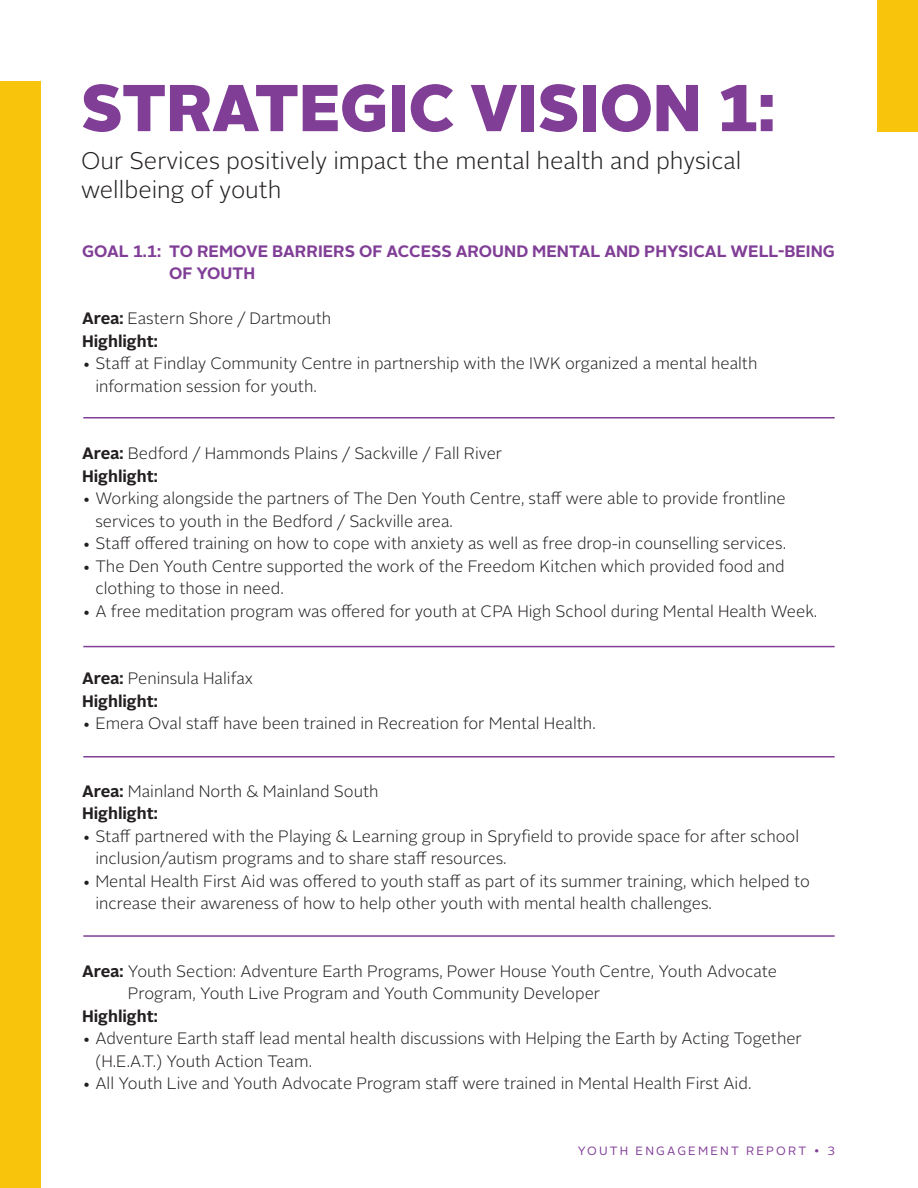
<style>
.page{position:relative;width:918px;height:1188px;background:#fff}
.page>*{position:absolute;margin:0;border:0;box-sizing:border-box;transform-origin:0 0}
.Body{font:900 66px "Alright Sans";color:#813e97}
.Body-2{font:300 24px/28.5px "Alright Sans";color:#231f20}
.Body-3{font:300 16.5px/22.5px "Alright Sans";color:#231f20}
.Body-4{font:700 16.5px/22.5px "Alright Sans";color:#813e97}
.Body-5{font:700 16.5px "Alright Sans";color:#231f20}
.t1{font:12px "Alright Sans";letter-spacing:.18em;color:#813e97}
.s1{font-weight:700}
</style>
<div class="page">
<div style="left:0;top:81px;width:40px;height:1107px;background:#f9c40c"></div>
<div style="left:878px;top:0;width:40px;height:131px;background:#f9c40c"></div>
<hr style="left:83px;top:417px;width:752px;height:1px;background:#813e97">
<hr style="left:83px;top:646px;width:752px;height:1px;background:#813e97">
<hr style="left:83px;top:756px;width:752px;height:2px;background:#813e97">
<hr style="left:83px;top:935px;width:752px;height:2px;background:#813e97">
<p class="Body" style="left:81px;top:61px;width:696px">STRATEGIC VISION 1:</p>
<p class="Body-2" style="left:81px;top:147px;width:662px">Our Services positively impact the mental health and physical wellbeing of youth</p>
<p class="Body-4" style="left:169px;top:240px;width:667px;text-indent:-87px">GOAL 1.1: TO REMOVE BARRIERS OF ACCESS AROUND MENTAL AND PHYSICAL WELL-BEING<br>OF YOUTH</p>
<p class="Body-3" style="left:82px;top:307px;width:251px"><span class="s1">Area:</span> Eastern Shore / Dartmouth</p>
<p class="Body-5" style="left:82px;top:329px;width:77px">Highlight:</p>
<p class="Body-3" style="left:95px;top:352px;width:664px;text-indent:-13px">• Staff at Findlay Community Centre in partnership with the IWK organized a mental health information session for youth.</p>
<p class="Body-3" style="left:82px;top:442px;width:422px"><span class="s1">Area:</span> Bedford / Hammonds Plains / Sackville / Fall River</p>
<p class="Body-5" style="left:82px;top:464px;width:77px">Highlight:</p>
<p class="Body-3" style="left:95px;top:487px;width:692px;text-indent:-13px">• Working alongside the partners of The Den Youth Centre, staff were able to provide frontline services to youth in the Bedford / Sackville area.</p>
<p class="Body-3" style="left:82px;top:532px;width:706px">• Staff offered training on how to cope with anxiety as well as free drop-in counselling services.</p>
<p class="Body-3" style="left:95px;top:555px;width:691px;text-indent:-13px">• The Den Youth Centre supported the work of the Freedom Kitchen which provided food and clothing to those in need.</p>
<p class="Body-3" style="left:82px;top:600px;width:737px">• A free meditation program was offered for youth at CPA High School during Mental Health Week.</p>
<p class="Body-3" style="left:82px;top:667px;width:173px"><span class="s1">Area:</span> Peninsula Halifax</p>
<p class="Body-5" style="left:82px;top:689px;width:77px">Highlight:</p>
<p class="Body-3" style="left:82px;top:712px;width:515px">• Emera Oval staff have been trained in Recreation for Mental Health.</p>
<p class="Body-3" style="left:82px;top:780px;width:298px"><span class="s1">Area:</span> Mainland North &amp; Mainland South</p>
<p class="Body-5" style="left:82px;top:802px;width:77px">Highlight:</p>
<p class="Body-3" style="left:95px;top:825px;width:705px;text-indent:-13px">• Staff partnered with the Playing &amp; Learning group in Spryfield to provide space for after school inclusion/autism programs and to share staff resources.</p>
<p class="Body-3" style="left:95px;top:870px;width:716px;text-indent:-13px">• Mental Health First Aid was offered to youth staff as part of its summer training, which helped to increase their awareness of how to help other youth with mental health challenges.</p>
<p class="Body-3" style="left:128px;top:960px;width:651px;text-indent:-46px"><span class="s1">Area:</span> Youth Section: Adventure Earth Programs, Power House Youth Centre, Youth Advocate<br>Program, Youth Live Program and Youth Community Developer</p>
<p class="Body-5" style="left:82px;top:1004px;width:77px">Highlight:</p>
<p class="Body-3" style="left:95px;top:1027px;width:708px;text-indent:-13px">• Adventure Earth staff lead mental health discussions with Helping the Earth by Acting Together (H.E.A.T.) Youth Action Team.</p>
<p class="Body-3" style="left:82px;top:1072px;width:671px">• All Youth Live and Youth Advocate Program staff were trained in Mental Health First Aid.</p>
<p class="t1" style="left:578px;top:1143px;width:259px">YOUTH ENGAGEMENT REPORT • 3</p>
</div>
